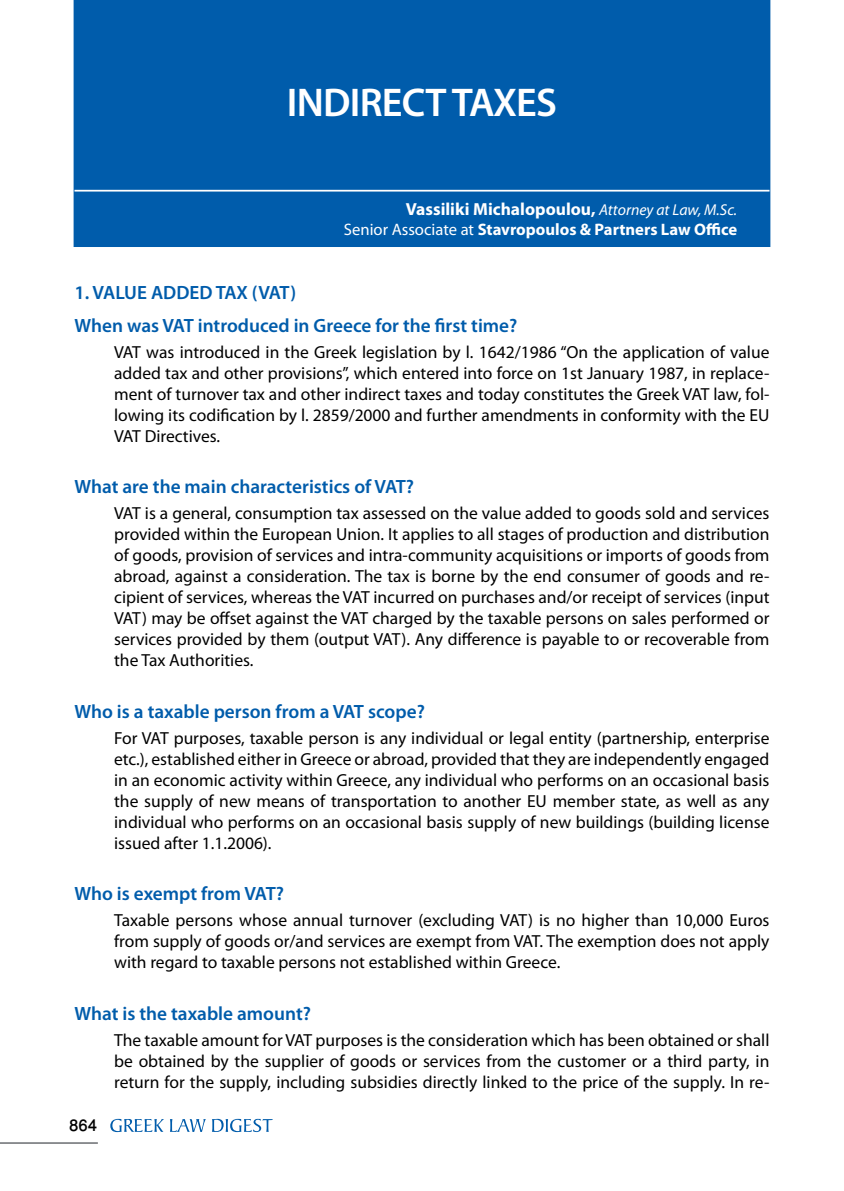
<style>
.page{position:relative;width:844px;height:1191px;background:#fff}
.page>*{position:absolute;margin:0;border:0;box-sizing:border-box;transform-origin:0 0}
.Title_Main{font:600 40.25px "Myriad Pro";letter-spacing:-.02em;color:#fff}
.Text{font:500 22.75px "Win Soft Pro";color:#000}
.Quest{font:600 19.25px "Myriad Pro";color:#005cab}
.Answer{font:17.5px/21px "Myriad Pro";color:#000;text-align:justify}
.Author{font:700 17.5px "Myriad Pro";color:#fff}
.Author-2{font:700 16.62px "Myriad Pro";color:#fff}
.s1{font-weight:400;font-style:italic;font-size:15.75px}
.s2{font-weight:400}
</style>
<div class="page">
<svg style="left:110px;top:1118px;width:54px;height:14px"></svg>
<svg style="left:170px;top:1119px;width:36px;height:13px"></svg>
<svg style="left:212px;top:1118px;width:61px;height:14px"></svg>
<hr style="left:0;top:1142px;width:98px;height:1px;background:#808285">
<div style="left:74px;top:0;width:696px;height:247px;background:#005cab"></div>
<hr style="left:74px;top:190px;width:695px;height:1px;background:#fff">
<p class="Title_Main" style="left:287px;top:77px;width:271px">INDIRECT TAXES</p>
<p class="Author" style="left:405px;top:198px;width:333px">Vassiliki Michalopoulou, <span class="s1">Attorney at Law, M.Sc.</span></p>
<p class="Author-2" style="left:344px;top:218px;width:395px"><span class="s2">Senior Associate at</span> Stavropoulos &amp; Partners Law Office</p>
<p class="Quest" style="left:74px;top:280px;width:223px">1. VALUE ADDED TAX (VAT)</p>
<p class="Quest" style="left:74px;top:313px;width:444px">When was VAT introduced in Greece for the first time?</p>
<p class="Answer" style="left:114px;top:341px;width:656px">VAT was introduced in the Greek legislation by l. 1642/1986 “On the application of value added tax and other provisions”, which entered into force on 1st January 1987, in replace&shy;ment of turnover tax and other indirect taxes and today constitutes the Greek VAT law, fol&shy;lowing its codification by l. 2859/2000 and further amendments in conformity with the EU VAT Directives.</p>
<p class="Quest" style="left:74px;top:474px;width:341px">What are the main characteristics of VAT?</p>
<p class="Answer" style="left:114px;top:503px;width:656px">VAT is a general, consumption tax assessed on the value added to goods sold and services provided within the European Union. It applies to all stages of production and distribution of goods, provision of services and intra-community acquisitions or imports of goods from abroad, against a consideration. The tax is borne by the end consumer of goods and re&shy;cipient of services, whereas the VAT incurred on purchases and/or receipt of services (input VAT) may be offset against the VAT charged by the taxable persons on sales performed or services provided by them (output VAT). Any difference is payable to or recoverable from the Tax Authorities.</p>
<p class="Quest" style="left:74px;top:699px;width:352px">Who is a taxable person from a VAT scope?</p>
<p class="Answer" style="left:114px;top:727px;width:656px">For VAT purposes, taxable person is any individual or legal entity (partnership, enterprise etc.), established either in Greece or abroad, provided that they are independently engaged in an economic activity within Greece, any individual who performs on an occasional basis the supply of new means of transportation to another EU member state, as well as any individual who performs on an occasional basis supply of new buildings (building license issued after 1.1.2006).</p>
<p class="Quest" style="left:74px;top:881px;width:211px">Who is exempt from VAT?</p>
<p class="Answer" style="left:114px;top:909px;width:656px">Taxable persons whose annual turnover (excluding VAT) is no higher than 10,000 Euros from supply of goods or/and services are exempt from VAT. The exemption does not apply with regard to taxable persons not established within Greece.</p>
<p class="Quest" style="left:74px;top:1001px;width:238px">What is the taxable amount?</p>
<p class="Answer" style="left:114px;top:1029px;width:656px">The taxable amount for VAT purposes is the consideration which has been obtained or shall be obtained by the supplier of goods or services from the customer or a third party, in return for the supply, including subsidies directly linked to the price of the supply. In re-</p>
<p class="Text" style="left:69px;top:1109px;width:29px">864</p>
</div>
